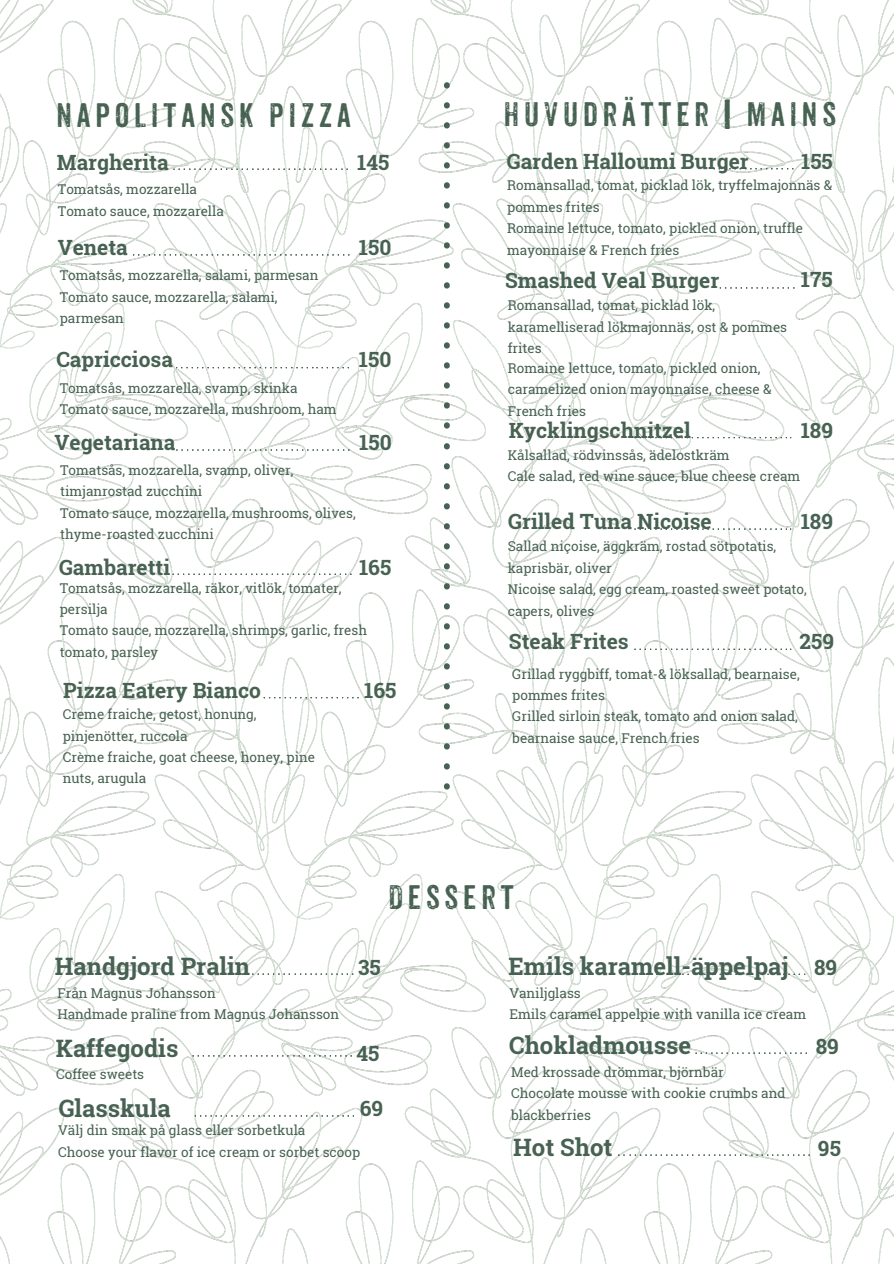
<style>
.page{position:relative;width:894px;height:1264px;background:#fff}
.page>*{position:absolute;margin:0;border:0;box-sizing:border-box;transform-origin:0 0}
.t1{font:40.95px "Anodyne";color:#476252}
.t2{font:33px "Anodyne";letter-spacing:.13em;color:#476252}
.t3{font:700 24px "Roboto Slab";color:#476252}
.t4{font:700 21px "Roboto Slab";color:#476252}
.t5{font:13.5px/21.3px "Roboto Slab";color:#476252}
</style>
<div class="page">
<img style="left:0;top:348px;width:893px;height:567px">
<img style="left:0;top:915px;width:893px;height:348px">
<img style="left:0;top:0;width:893px;height:348px">
<svg style="left:444px;top:82px;width:5px;height:346px"></svg>
<svg style="left:444px;top:443px;width:5px;height:346px"></svg>
<svg style="left:172px;top:573px;width:179px;height:2px"></svg>
<svg style="left:133px;top:254px;width:216px;height:2px"></svg>
<svg style="left:175px;top:367px;width:174px;height:1px"></svg>
<svg style="left:173px;top:168px;width:175px;height:2px"></svg>
<svg style="left:196px;top:696px;width:7px;height:2px"></svg>
<svg style="left:217px;top:696px;width:12px;height:2px"></svg>
<svg style="left:263px;top:696px;width:96px;height:2px"></svg>
<svg style="left:241px;top:973px;width:112px;height:2px"></svg>
<svg style="left:176px;top:449px;width:173px;height:2px"></svg>
<svg style="left:713px;top:168px;width:80px;height:2px"></svg>
<svg style="left:719px;top:287px;width:75px;height:2px"></svg>
<svg style="left:634px;top:436px;width:157px;height:2px"></svg>
<svg style="left:634px;top:528px;width:157px;height:2px"></svg>
<svg style="left:634px;top:648px;width:157px;height:2px"></svg>
<svg style="left:192px;top:1054px;width:160px;height:2px"></svg>
<svg style="left:194px;top:1114px;width:160px;height:2px"></svg>
<svg style="left:645px;top:973px;width:160px;height:2px"></svg>
<svg style="left:695px;top:1052px;width:111px;height:2px"></svg>
<svg style="left:617px;top:1154px;width:192px;height:1px"></svg>
<h3 class="t2" style="left:56px;top:103px;width:296px">NAPOLITANSK PIZZA</h3>
<h3 class="t4" style="left:57px;top:148px;width:113px">Margherita</h3>
<h3 class="t5" style="left:58px;top:179px;width:141px">Tomatsås, mozzarella</h3>
<p class="t5" style="left:58px;top:200px;width:167px">Tomato sauce, mozzarella</p>
<h3 class="t4" style="left:58px;top:233px;width:72px">Veneta</h3>
<h3 class="t5" style="left:60px;top:264px;width:260px">Tomatsås, mozzarella, salami, parmesan<br>Tomato sauce, mozzarella, salami, parmesan</h3>
<p class="t4" style="left:56px;top:345px;width:118px">Capricciosa</p>
<p class="t5" style="left:60px;top:377px;width:239px">Tomatsås, mozzarella, svamp, skinka</p>
<h1 class="t5" style="left:60px;top:398px;width:278px">Tomato sauce, mozzarella, mushroom, ham</h1>
<p class="t4" style="left:357px;top:148px;width:34px">145</p>
<h3 class="t4" style="left:359px;top:233px;width:34px">150</h3>
<h3 class="t4" style="left:359px;top:345px;width:34px">150</h3>
<h3 class="t4" style="left:55px;top:428px;width:122px">Vegetariana</h3>
<p class="t5" style="left:60px;top:459px;width:235px">Tomatsås, mozzarella, svamp, oliver, timjanrostad zucchini</p>
<p class="t5" style="left:60px;top:502px;width:297px">Tomato sauce, mozzarella, mushrooms, olives, thyme-roasted zucchini</p>
<h3 class="t4" style="left:359px;top:428px;width:34px">150</h3>
<h3 class="t4" style="left:59px;top:553px;width:112px">Gambaretti</h3>
<p class="t5" style="left:60px;top:576px;width:283px">Tomatsås, mozzarella, räkor, vitlök, tomater, persilja</p>
<p class="t5" style="left:60px;top:619px;width:308px">Tomato sauce, mozzarella, shrimps, garlic, fresh tomato, parsley</p>
<p class="t4" style="left:359px;top:553px;width:34px">165</p>
<p class="t4" style="left:63px;top:676px;width:199px">Pizza Eatery Bianco</p>
<h3 class="t5" style="left:63px;top:703px;width:195px">Creme fraiche, getost, honung, pinjenötter, ruccola</h3>
<h3 class="t5" style="left:63px;top:746px;width:254px">Crème fraiche, goat cheese, honey, pine nuts, arugula</h3>
<p class="t4" style="left:364px;top:676px;width:34px">165</p>
<p class="t2" style="left:503px;top:102px;width:334px">HUVUDRÄTTER MAINS</p>
<h3 class="t1" style="left:722px;top:99px;width:11px">I</h3>
<h3 class="t4" style="left:506px;top:147px;width:243px">Garden Halloumi Burger</h3>
<h3 class="t4" style="left:800px;top:147px;width:33px">155</h3>
<p class="t5" style="left:507px;top:175px;width:326px">Romansallad, tomat, picklad lök, tryffelmajonnäs &amp; pommes frites</p>
<p class="t5" style="left:507px;top:217px;width:297px">Romaine lettuce, tomato, pickled onion, truffle mayonnaise &amp; French fries</p>
<p class="t4" style="left:505px;top:266px;width:216px">Smashed Veal Burger</p>
<h3 class="t5" style="left:507px;top:294px;width:281px">Romansallad, tomat, picklad lök, karamelliserad lökmajonnäs, ost &amp; pommes frites</h3>
<h3 class="t5" style="left:507px;top:357px;width:265px">Romaine lettuce, tomato, pickled onion, caramelized onion mayonnaise, cheese &amp;<br>French fries</h3>
<h3 class="t4" style="left:508px;top:415px;width:183px">Kycklingschnitzel</h3>
<p class="t4" style="left:800px;top:265px;width:33px">175</p>
<p class="t4" style="left:800px;top:415px;width:34px">189</p>
<p class="t5" style="left:507px;top:444px;width:223px">Kålsallad, rödvinssås, ädelostkräm</p>
<p class="t5" style="left:507px;top:465px;width:294px">Cale salad, red wine sauce, blue cheese cream</p>
<h3 class="t4" style="left:508px;top:507px;width:205px">Grilled Tuna Nicoise</h3>
<p class="t5" style="left:507px;top:535px;width:270px">Sallad niçoise, äggkräm, rostad sötpotatis, kaprisbär, oliver</p>
<p class="t5" style="left:507px;top:578px;width:300px">Nicoise salad, egg cream, roasted sweet potato, capers, olives</p>
<h3 class="t4" style="left:800px;top:507px;width:34px">189</h3>
<h3 class="t4" style="left:509px;top:627px;width:121px">Steak Frites</h3>
<p class="t5" style="left:512px;top:662px;width:289px">Grillad ryggbiff, tomat-&amp; löksallad, bearnaise, pommes frites</p>
<p class="t5" style="left:512px;top:705px;width:287px">Grilled sirloin steak, tomato and onion salad, bearnaise sauce, French fries</p>
<h1 class="t4" style="left:799px;top:627px;width:36px">259</h1>
<h1 class="t3" style="left:55px;top:949px;width:197px">Handgjord Pralin</h1>
<p class="t5" style="left:57px;top:981px;width:160px">Från Magnus Johansson</p>
<p class="t5" style="left:57px;top:1003px;width:283px">Handmade praline from Magnus Johansson</p>
<p class="t2" style="left:388px;top:885px;width:127px">DESSERT</p>
<h3 class="t4" style="left:358px;top:952px;width:24px">35</h3>
<p class="t3" style="left:508px;top:950px;width:281px">Emils karamell-äppelpaj</p>
<h2 class="t5" style="left:509px;top:982px;width:73px">Vaniljglass</h2>
<p class="t5" style="left:509px;top:1003px;width:298px">Emils caramel appelpie with vanilla ice cream</p>
<p class="t4" style="left:814px;top:952px;width:25px">89</p>
<p class="t3" style="left:56px;top:1031px;width:124px">Kaffegodis</p>
<h2 class="t5" style="left:56px;top:1063px;width:90px">Coffee sweets</h2>
<p class="t3" style="left:59px;top:1091px;width:113px">Glasskula</p>
<p class="t5" style="left:58px;top:1119px;width:248px">Välj din smak på glass eller sorbetkula</p>
<p class="t4" style="left:356px;top:1038px;width:25px">45</p>
<h2 class="t4" style="left:359px;top:1094px;width:25px">69</h2>
<p class="t5" style="left:58px;top:1141px;width:303px">Choose your flavor of ice cream or sorbet scoop</p>
<p class="t3" style="left:509px;top:1028px;width:184px">Chokladmousse</p>
<h2 class="t5" style="left:511px;top:1060px;width:214px">Med krossade drömmar, björnbär</h2>
<p class="t5" style="left:511px;top:1082px;width:276px">Chocolate mousse with cookie crumbs and blackberries</p>
<p class="t4" style="left:815px;top:1031px;width:25px">89</p>
<p class="t3" style="left:513px;top:1130px;width:101px">Hot Shot</p>
<h2 class="t4" style="left:817px;top:1133px;width:24px">95</h2>
</div>
